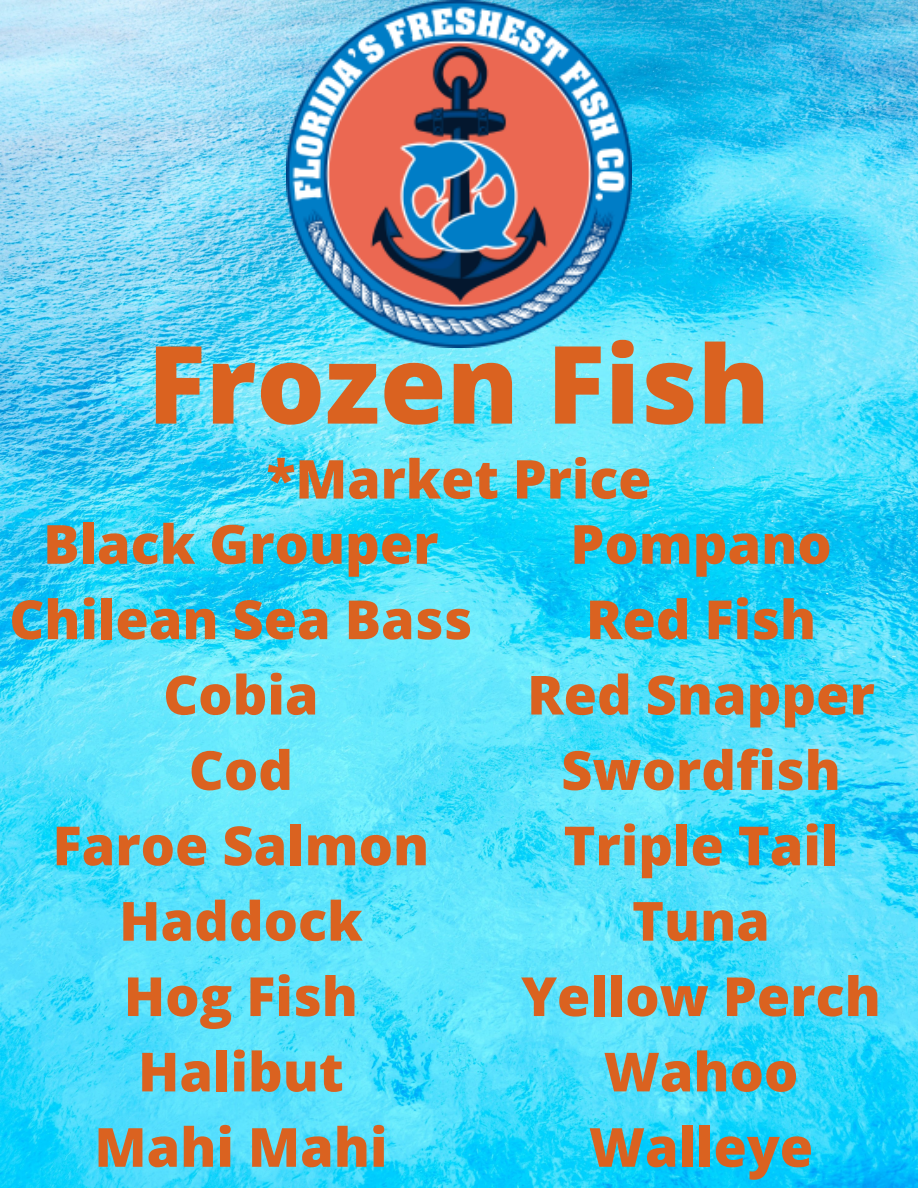
<style>
.page{position:relative;width:918px;height:1188px;background:#fff}
.page>*{position:absolute;margin:0;border:0;box-sizing:border-box;transform-origin:0 0}
.t1{font:800 108px "Open Sans";color:#da6220}
.t2{font:800 54px "Open Sans";color:#da6220}
.t3{font:800 53.7px "Open Sans";color:#da6220}
</style>
<div class="page">
<img style="left:0;top:0;width:918px;height:1188px">
<img style="left:286px;top:0;width:346px;height:348px">
<p class="t1" style="left:148px;top:308px;width:624px">Frozen Fish</p>
<p class="t3" style="left:267px;top:441px;width:386px">*Market Price</p>
<p class="t2" style="left:43px;top:506px;width:397px">Black Grouper</p>
<p class="t2" style="left:9px;top:581px;width:464px">Chilean Sea Bass</p>
<p class="t2" style="left:163px;top:657px;width:157px">Cobia</p>
<p class="t2" style="left:189px;top:732px;width:106px">Cod</p>
<p class="t2" style="left:53px;top:808px;width:378px">Faroe Salmon</p>
<p class="t2" style="left:119px;top:883px;width:245px">Haddock</p>
<p class="t2" style="left:124px;top:958px;width:235px">Hog Fish</p>
<p class="t2" style="left:138px;top:1034px;width:207px">Halibut</p>
<p class="t2" style="left:94px;top:1109px;width:295px">Mahi Mahi</p>
<p class="t2" style="left:570px;top:506px;width:263px">Pompano</p>
<p class="t2" style="left:586px;top:581px;width:232px">Red Fish</p>
<p class="t2" style="left:527px;top:657px;width:349px">Red Snapper</p>
<p class="t2" style="left:561px;top:732px;width:281px">Swordfish</p>
<p class="t2" style="left:564px;top:808px;width:276px">Triple Tail</p>
<p class="t2" style="left:632px;top:883px;width:139px">Tuna</p>
<p class="t2" style="left:521px;top:958px;width:361px">Yellow Perch</p>
<p class="t2" style="left:604px;top:1034px;width:196px">Wahoo</p>
<p class="t2" style="left:589px;top:1109px;width:226px">Walleye</p>
</div>
